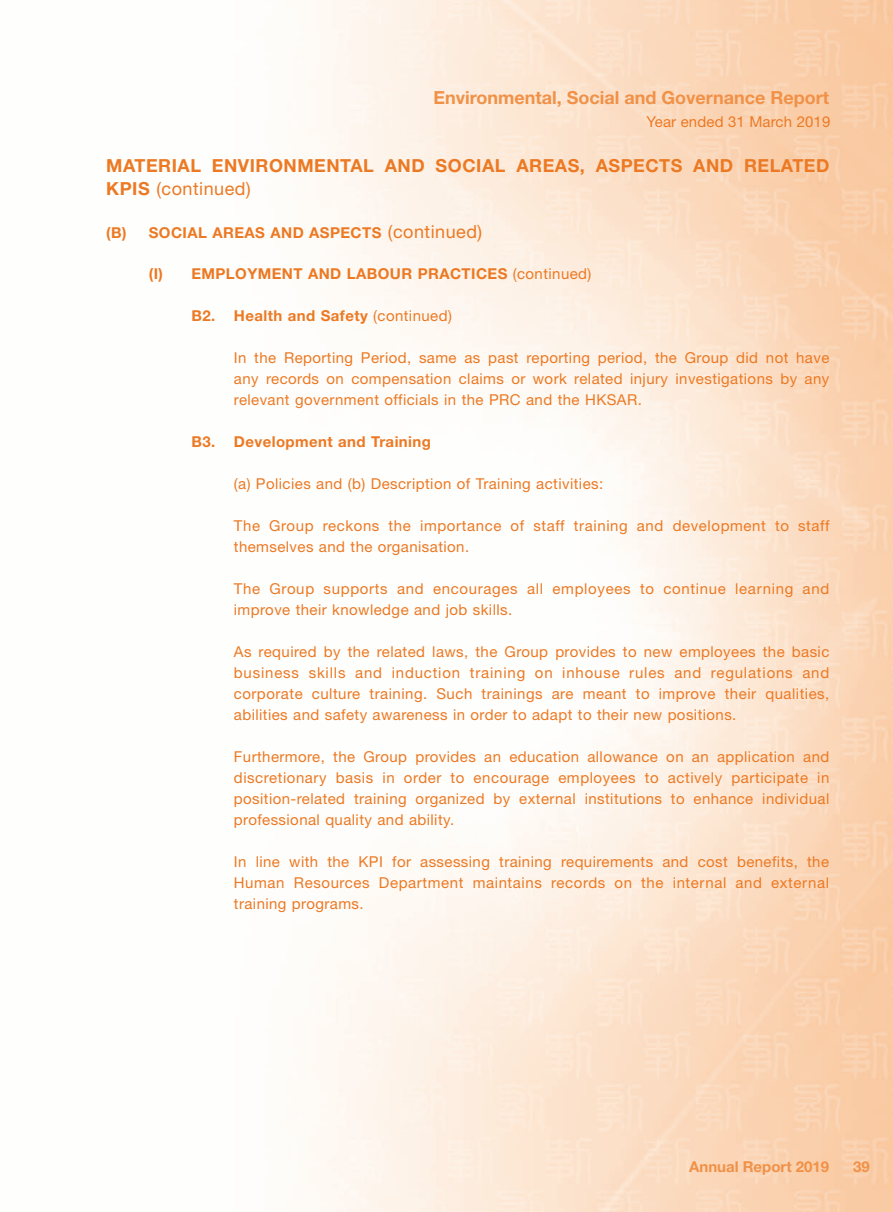
<style>
.page{position:relative;width:893px;height:1212px;background:#fff}
.page>*{position:absolute;margin:0;border:0;box-sizing:border-box;transform-origin:0 0}
.t1{font:700 18px/22.5px "Helvetica Neue LT Std";letter-spacing:.03em;color:#ec7923}
.t2{font:700 18px "Helvetica Neue LT Std";color:#f09147}
.t3{font:15px/21px "Helvetica Neue LT Std";letter-spacing:.03em;color:#ec7923;text-align:justify}
.t4{font:700 15px "Helvetica Neue LT Std";letter-spacing:.03em;color:#ec7923}
.t5{font:15px "Helvetica Neue LT Std";letter-spacing:.01em;color:#ec7923}
.t6{font:700 15px "Helvetica Neue LT Std";color:#f09147}
.s1{font-weight:400}
.s2{font-weight:400;font-size:18px}
</style>
<div class="page">
<p class="t2" style="left:433px;top:87px;width:397px">Environmental, Social and Governance Report</p>
<p class="t5" style="left:647px;top:113px;width:185px">Year ended 31 March 2019</p>
<p class="t1" style="left:106px;top:154px;width:725px">MATERIAL ENVIRONMENTAL AND SOCIAL AREAS, ASPECTS AND RELATED<br>KPIS <span class="s1">(continued)</span></p>
<p class="t4" style="left:106px;top:224px;width:377px">(B) SOCIAL AREAS AND ASPECTS <span class="s2">(continued)</span></p>
<p class="t4" style="left:149px;top:265px;width:444px">(I) EMPLOYMENT AND LABOUR PRACTICES <span class="s1">(continued)</span></p>
<p class="t4" style="left:191px;top:307px;width:262px">B2. Health and Safety <span class="s1">(continued)</span></p>
<p class="t3" style="left:234px;top:347px;width:597px">In the Reporting Period, same as past reporting period, the Group did not have any records on compensation claims or work related injury investigations by any relevant government officials in the PRC and the HKSAR.</p>
<p class="t4" style="left:191px;top:433px;width:241px">B3. Development and Training</p>
<p class="t3" style="left:234px;top:473px;width:371px">(a) Policies and (b) Description of Training activities:</p>
<p class="t3" style="left:234px;top:515px;width:597px">The Group reckons the importance of staff training and development to staff themselves and the organisation.</p>
<p class="t3" style="left:234px;top:578px;width:597px">The Group supports and encourages all employees to continue learning and improve their knowledge and job skills.</p>
<p class="t3" style="left:234px;top:641px;width:597px">As required by the related laws, the Group provides to new employees the basic business skills and induction training on inhouse rules and regulations and corporate culture training. Such trainings are meant to improve their qualities, abilities and safety awareness in order to adapt to their new positions.</p>
<p class="t3" style="left:234px;top:746px;width:597px">Furthermore, the Group provides an education allowance on an application and discretionary basis in order to encourage employees to actively participate in position-related training organized by external institutions to enhance individual professional quality and ability.</p>
<p class="t3" style="left:234px;top:851px;width:597px">In line with the KPI for assessing training requirements and cost benefits, the Human Resources Department maintains records on the internal and external training programs.</p>
<p class="t6" style="left:689px;top:1157px;width:142px">Annual Report 2019</p>
<p class="t6" style="left:853px;top:1157px;width:18px">39</p>
</div>
